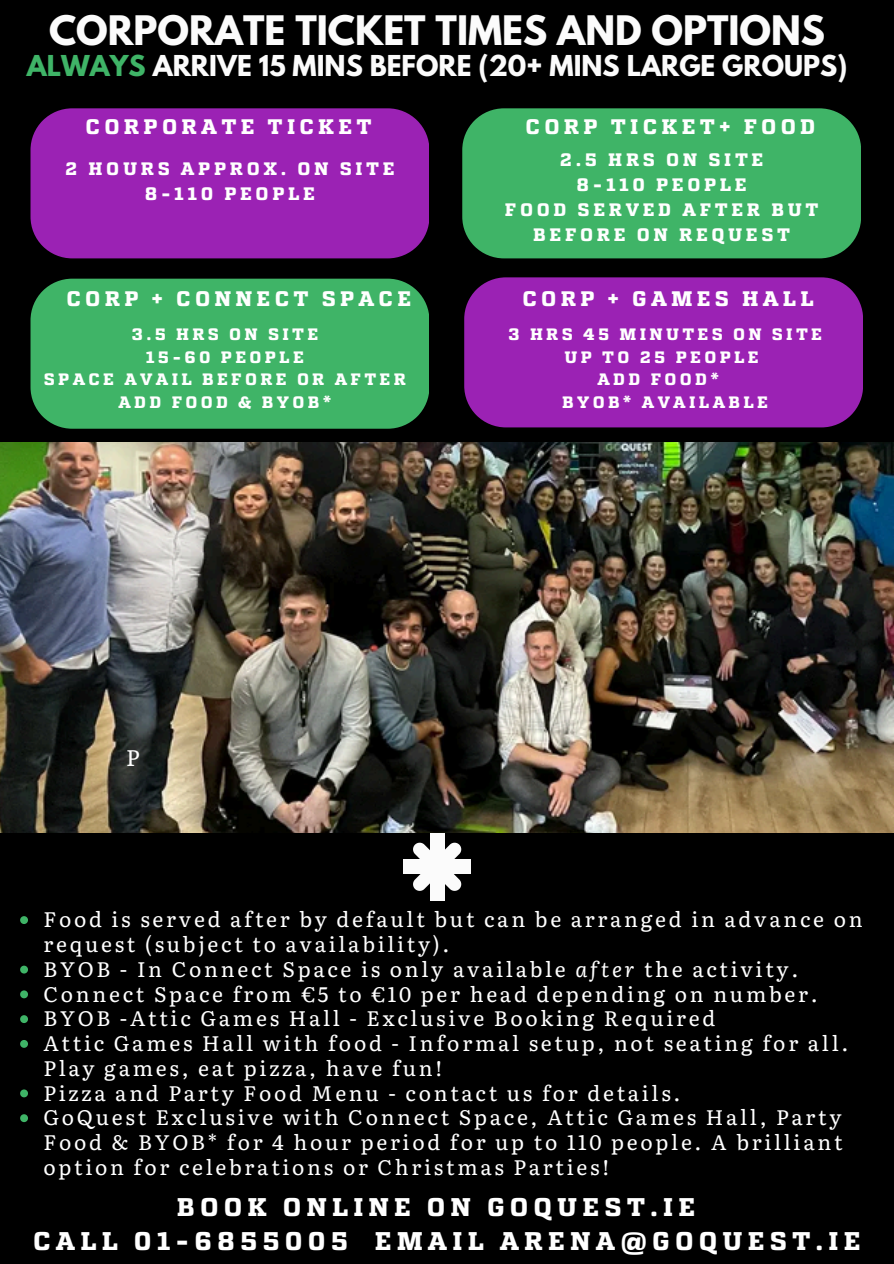
<style>
.page{position:relative;width:894px;height:1264px;background:#fff}
.page>*{position:absolute;margin:0;border:0;box-sizing:border-box;transform-origin:0 0}
.t1{font:700 36px "League Spartan";color:#fbfbfb}
.t2{font:700 25.5px/34.8px "Atletico";letter-spacing:.2em;color:#fff}
.t3{font:700 25.5px "League Spartan";color:#fbfbfb}
.t4{font:22.5px "Literata";color:#fff}
.t5{font:21px/24.8px "Literata";letter-spacing:.13em;color:#fff}
.t6{font:700 21px "Atletico";letter-spacing:.2em;color:#fff}
.t7{font:700 18px/24.8px "Atletico";letter-spacing:.2em;color:#fff;text-align:center}
.t8{font:700 16.5px "Atletico";letter-spacing:.2em;color:#fff}
.s1{color:#3fb467}
.s2{font-style:italic}
</style>
<div class="page">
<div style="left:0;top:0;width:893px;height:1263px;background:#000"></div>
<img style="left:0;top:442px;width:893px;height:390px">
<div style="left:462px;top:108px;width:398px;height:150px;background:#3fb467"></div>
<div style="left:30px;top:108px;width:399px;height:150px;background:#9b22b4"></div>
<div style="left:30px;top:279px;width:399px;height:150px;background:#3fb467"></div>
<div style="left:464px;top:277px;width:398px;height:150px;background:#9b22b4"></div>
<div style="left:430px;top:833px;width:14px;height:67px;background:#fbfbfb"></div>
<svg style="left:410px;top:840px;width:54px;height:53px"></svg>
<div style="left:403px;top:859px;width:67px;height:14px;background:#fbfbfb"></div>
<svg style="left:20px;top:916px;width:8px;height:8px"></svg>
<svg style="left:20px;top:965px;width:8px;height:8px"></svg>
<svg style="left:20px;top:990px;width:8px;height:8px"></svg>
<svg style="left:20px;top:1015px;width:8px;height:8px"></svg>
<svg style="left:20px;top:1040px;width:8px;height:7px"></svg>
<svg style="left:20px;top:1089px;width:8px;height:8px"></svg>
<svg style="left:20px;top:1114px;width:8px;height:8px"></svg>
<h1 class="t1" style="left:49px;top:12px;width:777px">CORPORATE TICKET TIMES AND OPTIONS</h1>
<h2 class="t3" style="left:27px;top:53px;width:822px"><span class="s1">ALWAYS</span> ARRIVE 15 MINS BEFORE (20+ MINS LARGE GROUPS)</h2>
<h4 class="t6" style="left:86px;top:118px;width:287px">CORPORATE TICKET</h4>
<p class="t6" style="left:525px;top:118px;width:291px">CORP TICKET+ FOOD</p>
<p class="t7" style="left:65px;top:158px;width:331px">2 HOURS APPROX. ON SITE</p>
<p class="t7" style="left:145px;top:183px;width:172px">8-110 PEOPLE</p>
<p class="t7" style="left:559px;top:149px;width:205px">2.5 HRS ON SITE</p>
<p class="t7" style="left:576px;top:174px;width:172px">8-110 PEOPLE</p>
<h4 class="t7" style="left:505px;top:198px;width:315px">FOOD SERVED AFTER BUT<br>BEFORE ON REQUEST</h4>
<p class="t6" style="left:66px;top:289px;width:346px">CORP + CONNECT SPACE</p>
<h4 class="t6" style="left:522px;top:289px;width:293px">CORP + GAMES HALL</h4>
<p class="t8" style="left:131px;top:327px;width:188px">3.5 HRS ON SITE</p>
<p class="t8" style="left:146px;top:350px;width:159px">15-60 PEOPLE</p>
<p class="t8" style="left:44px;top:372px;width:363px">SPACE AVAIL BEFORE OR AFTER</p>
<h4 class="t8" style="left:118px;top:395px;width:214px">ADD FOOD &amp; BYOB*</h4>
<p class="t8" style="left:508px;top:327px;width:315px">3 HRS 45 MINUTES ON SITE</p>
<p class="t8" style="left:564px;top:350px;width:195px">UP TO 25 PEOPLE</p>
<p class="t8" style="left:597px;top:372px;width:123px">ADD FOOD*</p>
<p class="t8" style="left:562px;top:395px;width:207px">BYOB* AVAILABLE</p>
<p class="t4" style="left:126px;top:739px;width:15px">P</p>
<p class="t5" style="left:43px;top:905px;width:820px">Food is served after by default but can be arranged in advance on request (subject to availability).</p>
<p class="t5" style="left:43px;top:955px;width:756px">BYOB - In Connect Space is only available <span class="s2">after</span> the activity.</p>
<p class="t5" style="left:43px;top:980px;width:775px">Connect Space from €5 to €10 per head depending on number.</p>
<p class="t5" style="left:43px;top:1004px;width:673px">BYOB -Attic Games Hall - Exclusive Booking Required</p>
<p class="t5" style="left:43px;top:1029px;width:806px">Attic Games Hall with food - Informal setup, not seating for all.<br>Play games, eat pizza, have fun!</p>
<p class="t5" style="left:43px;top:1079px;width:638px">Pizza and Party Food Menu - contact us for details.</p>
<p class="t5" style="left:43px;top:1103px;width:800px;text-align:justify">GoQuest Exclusive with Connect Space, Attic Games Hall, Party Food &amp; BYOB* for 4 hour period for up to 110 people. A brilliant option for celebrations or Christmas Parties!</p>
<p class="t2" style="left:33px;top:1190px;width:828px;text-indent:144px">BOOK ONLINE ON GOQUEST.IE<br>CALL 01-6855005 EMAIL ARENA@GOQUEST.IE</p>
</div>
